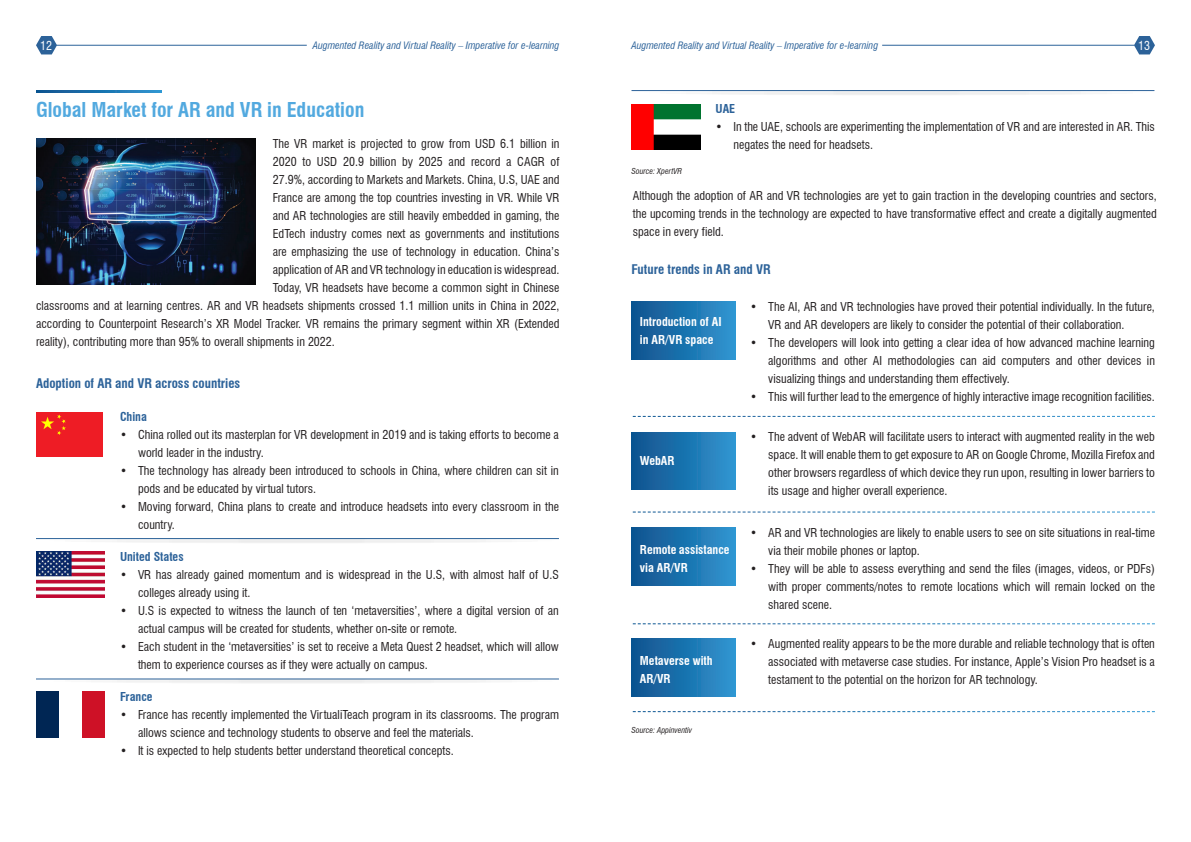
<style>
.page{position:relative;width:1191px;height:842px;background:#fff}
.page>*{position:absolute;margin:0;border:0;box-sizing:border-box;transform-origin:0 0}
.t1{font:700 condensed 20px "Swiss 721 BT";color:#52a9df}
.t2{font:700 condensed 13px "Swiss 721 BT";color:#2c6299}
.t3{font:condensed 12px/18px "Swiss 721 BT";color:#231f20}
.t4{font:700 condensed 12px/18px "Swiss 721 BT";color:#fff}
.t5{font:700 condensed 12px "Swiss 721 BT";color:#2c6299}
.t6{font:condensed 12px "Swiss 721 BT";color:#fff}
.t7{font:italic condensed 10px "Swiss 721 BT";color:#2c6299}
.t8{font:italic condensed 8px "Swiss 721 BT";color:#231f20}
</style>
<div class="page">
<svg style="left:36px;top:36px;width:21px;height:18px"></svg>
<hr style="left:56px;top:45px;width:251px;height:1px;background:#2c6299">
<svg style="left:1134px;top:36px;width:21px;height:18px"></svg>
<hr style="left:882px;top:45px;width:252px;height:1px;background:#2c6299">
<svg style="left:36px;top:90px;width:126px;height:2px"></svg>
<img style="left:36px;top:138px;width:220px;height:147px">
<div style="left:36px;top:412px;width:66px;height:44px;background:#ee1c25"></div>
<img style="left:36px;top:552px;width:69px;height:46px">
<img style="left:36px;top:691px;width:69px;height:46px">
<hr style="left:36px;top:538px;width:523px;height:1px;background:#2c6299">
<hr style="left:36px;top:678px;width:523px;height:1px;background:#2c6299">
<svg style="left:37px;top:538px;width:528px;height:5px;fill:#efefef"></svg>
<svg style="left:37px;top:678px;width:528px;height:6px;fill:#f1f1f1"></svg>
<img style="left:631px;top:104px;width:69px;height:45px">
<hr style="left:631px;top:90px;width:523px;height:1px;background:#2c6299">
<svg style="left:633px;top:90px;width:528px;height:6px;fill:#f1f1f1"></svg>
<div style="left:631px;top:302px;width:105px;height:57px;background:linear-gradient(to right,#0c518e,#3096d1)"></div>
<div style="left:631px;top:432px;width:105px;height:58px;background:linear-gradient(to right,#0c518e,#3096d1)"></div>
<div style="left:631px;top:528px;width:105px;height:57px;background:linear-gradient(to right,#0c518e,#3096d1)"></div>
<div style="left:631px;top:639px;width:105px;height:58px;background:linear-gradient(to right,#0c518e,#3096d1)"></div>
<svg style="left:633px;top:416px;width:522px;height:1px"></svg>
<svg style="left:633px;top:511px;width:522px;height:1px"></svg>
<svg style="left:633px;top:623px;width:522px;height:1px"></svg>
<svg style="left:633px;top:711px;width:522px;height:1px"></svg>
<p class="t6" style="left:40px;top:38px;width:13px">12</p>
<p class="t7" style="left:313px;top:39px;width:248px">Augmented Reality and Virtual Reality – Imperative for e-learning</p>
<p class="t7" style="left:631px;top:39px;width:248px">Augmented Reality and Virtual Reality – Imperative for e-learning</p>
<p class="t6" style="left:1138px;top:38px;width:13px">13</p>
<p class="t1" style="left:36px;top:98px;width:330px">Global Market for AR and VR in Education</p>
<p class="t3" style="left:273px;top:134px;width:288px">The VR market is projected to grow from USD 6.1 billion in</p>
<p class="t3" style="left:273px;top:152px;width:288px">2020 to USD 20.9 billion by 2025 and record a CAGR of</p>
<p class="t3" style="left:273px;top:170px;width:288px">27.9%, according to Markets and Markets. China, U.S, UAE and</p>
<p class="t3" style="left:273px;top:188px;width:288px">France are among the top countries investing in VR. While VR</p>
<p class="t3" style="left:273px;top:206px;width:288px">and AR technologies are still heavily embedded in gaming, the</p>
<p class="t3" style="left:273px;top:224px;width:288px">EdTech industry comes next as governments and institutions</p>
<p class="t3" style="left:273px;top:242px;width:288px">are emphasizing the use of technology in education. China’s</p>
<p class="t3" style="left:273px;top:260px;width:288px">application of AR and VR technology in education is widespread.</p>
<p class="t3" style="left:273px;top:278px;width:288px">Today, VR headsets have become a common sight in Chinese</p>
<p class="t3" style="left:36px;top:296px;width:525px">classrooms and at learning centres. AR and VR headsets shipments crossed 1.1 million units in China in 2022,</p>
<p class="t3" style="left:36px;top:314px;width:525px">according to Counterpoint Research’s XR Model Tracker. VR remains the primary segment within XR (Extended</p>
<p class="t3" style="left:36px;top:332px;width:300px">reality), contributing more than 95% to overall shipments in 2022.</p>
<p class="t2" style="left:36px;top:376px;width:206px">Adoption of AR and VR across countries</p>
<p class="t5" style="left:120px;top:410px;width:28px">China</p>
<p class="t3" style="left:138px;top:426px;width:422px;text-indent:-18px">• China rolled out its masterplan for VR development in 2019 and is taking efforts to become a world leader in the industry.</p>
<p class="t3" style="left:138px;top:462px;width:422px;text-indent:-18px">• The technology has already been introduced to schools in China, where children can sit in pods and be educated by virtual tutors.</p>
<p class="t3" style="left:138px;top:498px;width:422px;text-indent:-18px">• Moving forward, China plans to create and introduce headsets into every classroom in the country.</p>
<p class="t5" style="left:120px;top:549px;width:65px">United States</p>
<p class="t3" style="left:138px;top:566px;width:422px;text-indent:-18px">• VR has already gained momentum and is widespread in the U.S, with almost half of U.S colleges already using it.</p>
<p class="t3" style="left:138px;top:602px;width:422px;text-indent:-18px">• U.S is expected to witness the launch of ten ‘metaversities’, where a digital version of an actual campus will be created for students, whether on-site or remote.</p>
<p class="t3" style="left:138px;top:638px;width:422px;text-indent:-18px">• Each student in the ‘metaversities’ is set to receive a Meta Quest 2 headset, which will allow them to experience courses as if they were actually on campus.</p>
<p class="t5" style="left:120px;top:690px;width:34px">France</p>
<p class="t3" style="left:138px;top:706px;width:422px;text-indent:-18px">• France has recently implemented the VirtualiTeach program in its classrooms. The program allows science and technology students to observe and feel the materials.</p>
<p class="t3" style="left:120px;top:742px;width:335px">• It is expected to help students better understand theoretical concepts.</p>
<p class="t5" style="left:715px;top:102px;width:21px">UAE</p>
<p class="t3" style="left:733px;top:118px;width:423px;text-indent:-18px">• In the UAE, schools are experimenting the implementation of VR and are interested in AR. This negates the need for headsets.</p>
<p class="t8" style="left:631px;top:166px;width:52px">Source: XpertVR</p>
<p class="t3" style="left:633px;top:187px;width:525px;text-align:justify">Although the adoption of AR and VR technologies are yet to gain traction in the developing countries and sectors, the upcoming trends in the technology are expected to have transformative effect and create a digitally augmented space in every field.</p>
<p class="t2" style="left:631px;top:261px;width:141px">Future trends in AR and VR</p>
<p class="t4" style="left:640px;top:313px;width:83px">Introduction of AI in AR/VR space</p>
<p class="t4" style="left:640px;top:452px;width:36px">WebAR</p>
<p class="t4" style="left:640px;top:540px;width:91px">Remote assistance via AR/VR</p>
<p class="t4" style="left:640px;top:651px;width:74px">Metaverse with<br>AR/VR</p>
<p class="t8" style="left:631px;top:725px;width:62px">Source: Appinventiv</p>
<p class="t3" style="left:768px;top:297px;width:388px;text-indent:-18px">• The AI, AR and VR technologies have proved their potential individually. In the future,<br>VR and AR developers are likely to consider the potential of their collaboration.</p>
<p class="t3" style="left:768px;top:333px;width:388px;text-align:justify;text-indent:-18px">• The developers will look into getting a clear idea of how advanced machine learning algorithms and other AI methodologies can aid computers and other devices in visualizing things and understanding them effectively.</p>
<p class="t3" style="left:750px;top:387px;width:406px">• This will further lead to the emergence of highly interactive image recognition facilities.</p>
<p class="t3" style="left:768px;top:428px;width:388px;text-align:justify;text-indent:-18px">• The advent of WebAR will facilitate users to interact with augmented reality in the web space. It will enable them to get exposure to AR on Google Chrome, Mozilla Firefox and other browsers regardless of which device they run upon, resulting in lower barriers to its usage and higher overall experience.</p>
<p class="t3" style="left:768px;top:523px;width:388px;text-indent:-18px">• AR and VR technologies are likely to enable users to see on site situations in real-time via their mobile phones or laptop.</p>
<p class="t3" style="left:768px;top:559px;width:388px;text-align:justify;text-indent:-18px">• They will be able to assess everything and send the files (images, videos, or PDFs) with proper comments/notes to remote locations which will remain locked on the shared scene.</p>
<p class="t3" style="left:768px;top:635px;width:388px;text-align:justify;text-indent:-18px">• Augmented reality appears to be the more durable and reliable technology that is often associated with metaverse case studies. For instance, Apple’s Vision Pro headset is a testament to the potential on the horizon for AR technology.</p>
</div>
